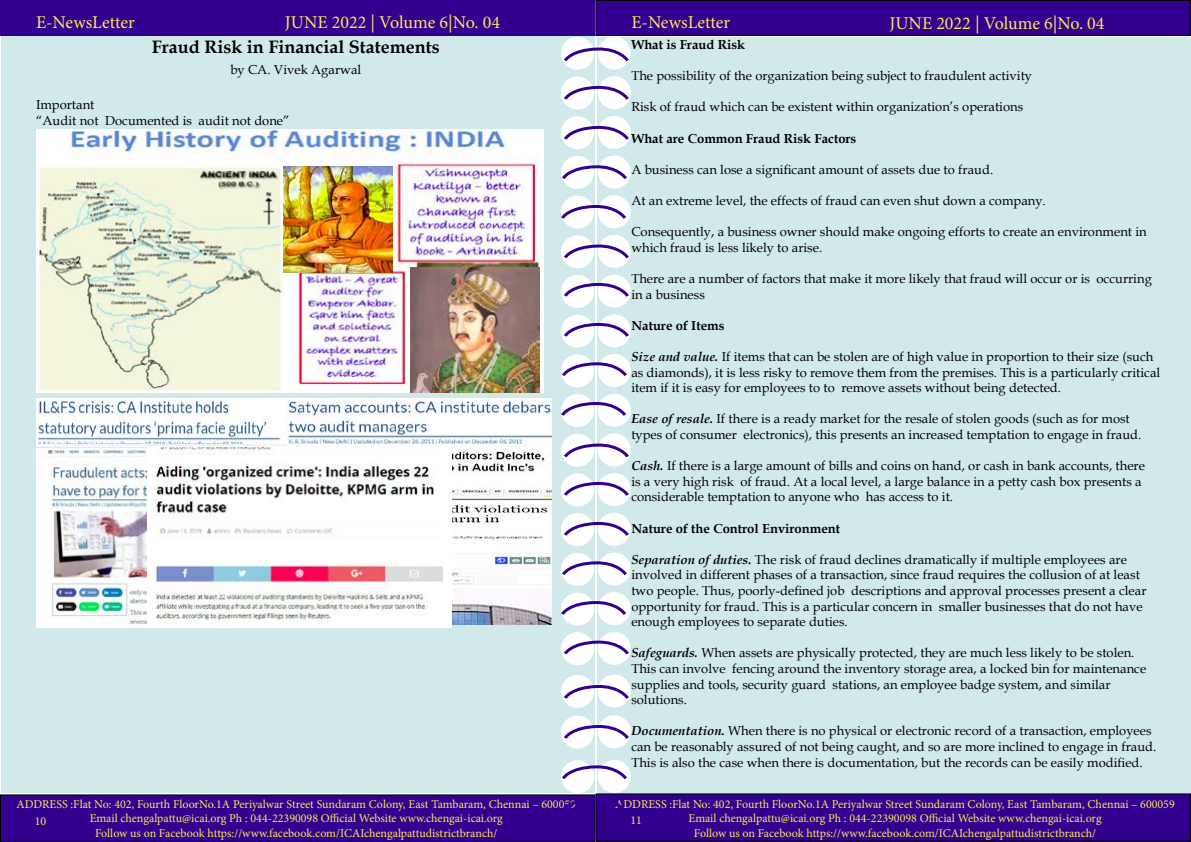
<style>
.page{position:relative;width:1191px;height:842px;background:#fff}
.page>*{position:absolute;margin:0;border:0;box-sizing:border-box;transform-origin:0 0}
.t1{font:18px "Minion Pro";color:#fce85d}
.t2{font:700 18px "Book Antiqua";color:#000}
.t3{font:13px/15.6px "Book Antiqua";color:#000}
.t4{font:700 13px "Book Antiqua";color:#000}
.t5{font:12px/14.4px "Minion Pro";color:#fce85d;text-align:center}
.s1{font-weight:700;font-style:italic}
</style>
<div class="page">
<div style="left:1px;top:36px;width:593px;height:757px;background:#d2e9ec"></div>
<div style="left:597px;top:37px;width:593px;height:757px;background:#d2e9ec"></div>
<div style="left:0;top:0;width:595px;height:36px;background:#32008f"></div>
<div style="left:596px;top:0;width:594px;height:36px;background:#32008f"></div>
<div style="left:595px;top:0;width:595px;height:36px;border:1px solid #000"></div>
<div style="left:596px;top:794px;width:594px;height:47px;background:#32008f"></div>
<div style="left:595px;top:793px;width:596px;height:49px;border:1px solid #000"></div>
<div style="left:598px;top:36px;width:33px;height:34px;background:#fff;border-radius:50%"></div>
<div style="left:561px;top:37px;width:33px;height:33px;background:#fff;border-radius:50%"></div>
<div style="left:598px;top:76px;width:33px;height:33px;background:#fff;border-radius:50%"></div>
<div style="left:561px;top:77px;width:33px;height:33px;background:#fff;border-radius:50%"></div>
<div style="left:598px;top:116px;width:33px;height:33px;background:#fff;border-radius:50%"></div>
<div style="left:561px;top:116px;width:33px;height:33px;background:#fff;border-radius:50%"></div>
<div style="left:598px;top:156px;width:33px;height:33px;background:#fff;border-radius:50%"></div>
<div style="left:561px;top:156px;width:33px;height:33px;background:#fff;border-radius:50%"></div>
<div style="left:598px;top:195px;width:33px;height:33px;background:#fff;border-radius:50%"></div>
<div style="left:561px;top:196px;width:33px;height:33px;background:#fff;border-radius:50%"></div>
<div style="left:598px;top:235px;width:33px;height:33px;background:#fff;border-radius:50%"></div>
<div style="left:561px;top:235px;width:33px;height:33px;background:#fff;border-radius:50%"></div>
<div style="left:598px;top:275px;width:33px;height:33px;background:#fff;border-radius:50%"></div>
<div style="left:561px;top:275px;width:33px;height:33px;background:#fff;border-radius:50%"></div>
<div style="left:598px;top:314px;width:33px;height:33px;background:#fff;border-radius:50%"></div>
<div style="left:561px;top:315px;width:33px;height:33px;background:#fff;border-radius:50%"></div>
<div style="left:598px;top:354px;width:33px;height:33px;background:#fff;border-radius:50%"></div>
<div style="left:561px;top:354px;width:33px;height:33px;background:#fff;border-radius:50%"></div>
<div style="left:598px;top:394px;width:33px;height:33px;background:#fff;border-radius:50%"></div>
<div style="left:561px;top:394px;width:33px;height:33px;background:#fff;border-radius:50%"></div>
<div style="left:598px;top:433px;width:33px;height:33px;background:#fff;border-radius:50%"></div>
<div style="left:561px;top:434px;width:33px;height:33px;background:#fff;border-radius:50%"></div>
<div style="left:598px;top:473px;width:33px;height:33px;background:#fff;border-radius:50%"></div>
<div style="left:561px;top:473px;width:33px;height:33px;background:#fff;border-radius:50%"></div>
<div style="left:598px;top:513px;width:33px;height:33px;background:#fff;border-radius:50%"></div>
<div style="left:561px;top:513px;width:33px;height:33px;background:#fff;border-radius:50%"></div>
<div style="left:598px;top:552px;width:33px;height:33px;background:#fff;border-radius:50%"></div>
<div style="left:561px;top:553px;width:33px;height:33px;background:#fff;border-radius:50%"></div>
<div style="left:598px;top:592px;width:33px;height:33px;background:#fff;border-radius:50%"></div>
<div style="left:561px;top:592px;width:33px;height:33px;background:#fff;border-radius:50%"></div>
<div style="left:598px;top:632px;width:33px;height:33px;background:#fff;border-radius:50%"></div>
<div style="left:561px;top:632px;width:33px;height:33px;background:#fff;border-radius:50%"></div>
<div style="left:598px;top:674px;width:33px;height:33px;background:#fff;border-radius:50%"></div>
<div style="left:561px;top:675px;width:33px;height:33px;background:#fff;border-radius:50%"></div>
<div style="left:598px;top:715px;width:33px;height:33px;background:#fff;border-radius:50%"></div>
<div style="left:561px;top:715px;width:33px;height:34px;background:#fff;border-radius:50%"></div>
<div style="left:598px;top:760px;width:33px;height:33px;background:#fff;border-radius:50%"></div>
<div style="left:561px;top:760px;width:33px;height:33px;background:#fff;border-radius:50%"></div>
<svg style="left:562px;top:45px;width:68px;height:19px"></svg>
<svg style="left:562px;top:441px;width:68px;height:19px"></svg>
<svg style="left:562px;top:242px;width:68px;height:19px"></svg>
<svg style="left:562px;top:638px;width:68px;height:19px"></svg>
<svg style="left:562px;top:84px;width:68px;height:18px"></svg>
<svg style="left:562px;top:480px;width:68px;height:18px"></svg>
<svg style="left:562px;top:281px;width:68px;height:18px"></svg>
<svg style="left:562px;top:683px;width:68px;height:18px"></svg>
<svg style="left:562px;top:124px;width:68px;height:18px"></svg>
<svg style="left:562px;top:520px;width:68px;height:18px"></svg>
<svg style="left:562px;top:321px;width:68px;height:18px"></svg>
<svg style="left:562px;top:723px;width:68px;height:18px"></svg>
<svg style="left:561px;top:163px;width:68px;height:18px"></svg>
<svg style="left:561px;top:559px;width:68px;height:18px"></svg>
<svg style="left:561px;top:360px;width:68px;height:18px"></svg>
<svg style="left:561px;top:763px;width:67px;height:18px"></svg>
<svg style="left:561px;top:203px;width:65px;height:18px"></svg>
<svg style="left:561px;top:599px;width:65px;height:18px"></svg>
<svg style="left:561px;top:400px;width:67px;height:18px"></svg>
<div style="left:0;top:794px;width:628px;height:48px;background:#32008f"></div>
<img style="left:36px;top:130px;width:507px;height:263px">
<img style="left:410px;top:267px;width:129px;height:125px">
<img style="left:283px;top:166px;width:109px;height:106px">
<img style="left:36px;top:398px;width:515px;height:47px">
<img style="left:36px;top:445px;width:252px;height:183px">
<img style="left:288px;top:445px;width:263px;height:44px">
<img style="left:451px;top:489px;width:100px;height:136px">
<img style="left:148px;top:448px;width:303px;height:180px">
<h1 class="t1" style="left:36px;top:10px;width:100px">E-NewsLetter</h1>
<h1 class="t1" style="left:285px;top:10px;width:217px">JUNE 2022 | Volume 6|No. 04</h1>
<h1 class="t1" style="left:631px;top:10px;width:100px">E-NewsLetter</h1>
<h1 class="t1" style="left:889px;top:11px;width:217px">JUNE 2022 | Volume 6|No. 04</h1>
<h1 class="t2" style="left:152px;top:34px;width:289px">Fraud Risk in Financial Statements</h1>
<p class="t3" style="left:230px;top:62px;width:132px">by CA. Vivek Agarwal</p>
<p class="t3" style="left:36px;top:97px;width:255px">Important<br>“Audit not Documented is audit not done”</p>
<p class="t4" style="left:631px;top:36px;width:115px">What is Fraud Risk</p>
<p class="t3" style="left:631px;top:68px;width:402px">The possibility of the organization being subject to fraudulent activity</p>
<p class="t3" style="left:631px;top:99px;width:393px">Risk of fraud which can be existent within organization’s operations</p>
<p class="t4" style="left:631px;top:129px;width:226px">What are Common Fraud Risk Factors</p>
<p class="t3" style="left:631px;top:161px;width:363px">A business can lose a significant amount of assets due to fraud.</p>
<p class="t3" style="left:631px;top:192px;width:416px">At an extreme level, the effects of fraud can even shut down a company.</p>
<p class="t3" style="left:631px;top:224px;width:517px">Consequently, a business owner should make ongoing efforts to create an environment in which fraud is less likely to arise.</p>
<p class="t3" style="left:631px;top:270px;width:522px">There are a number of factors that make it more likely that fraud will occur or is occurring in a business</p>
<p class="t4" style="left:631px;top:316px;width:95px">Nature of Items</p>
<p class="t3" style="left:631px;top:348px;width:530px"><span class="s1">Size and value.</span> If items that can be stolen are of high value in proportion to their size (such as diamonds), it is less risky to remove them from the premises. This is a particularly critical item if it is easy for employees to to remove assets without being detected.</p>
<p class="t3" style="left:631px;top:411px;width:511px"><span class="s1">Ease of resale.</span> If there is a ready market for the resale of stolen goods (such as for most types of consumer electronics), this presents an increased temptation to engage in fraud.</p>
<p class="t3" style="left:631px;top:458px;width:515px"><span class="s1">Cash.</span> If there is a large amount of bills and coins on hand, or cash in bank accounts, there is a very high risk of fraud. At a local level, a large balance in a petty cash box presents a considerable temptation to anyone who has access to it.</p>
<p class="t4" style="left:631px;top:519px;width:210px">Nature of the Control Environment</p>
<p class="t3" style="left:631px;top:551px;width:516px"><span class="s1">Separation of duties.</span> The risk of fraud declines dramatically if multiple employees are involved in different phases of a transaction, since fraud requires the collusion of at least two people. Thus, poorly-defined job descriptions and approval processes present a clear opportunity for fraud. This is a particular concern in smaller businesses that do not have enough employees to separate duties.</p>
<p class="t3" style="left:631px;top:645px;width:516px"><span class="s1">Safeguards.</span> When assets are physically protected, they are much less likely to be stolen.<br>This can involve fencing around the inventory storage area, a locked bin for maintenance supplies and tools, security guard stations, an employee badge system, and similar solutions.</p>
<p class="t3" style="left:631px;top:723px;width:526px"><span class="s1">Documentation.</span> When there is no physical or electronic record of a transaction, employees can be reasonably assured of not being caught, and so are more inclined to engage in fraud.<br>This is also the case when there is documentation, but the records can be easily modified.</p>
<p class="t5" style="left:16px;top:797px;width:561px">ADDRESS :Flat No: 402, Fourth FloorNo.1A Periyalwar Street Sundaram Colony, East Tambaram, Chennai – 600059<br>Email chengalpattu@icai.org Ph : 044-22390098 Official Website www.chengai-icai.org<br>Follow us on Facebook https://www.facebook.com/ICAIchengalpattudistrictbranch/</p>
<p class="t5" style="left:35px;top:814px;width:13px">10</p>
<p class="t5" style="left:615px;top:797px;width:561px">ADDRESS :Flat No: 402, Fourth FloorNo.1A Periyalwar Street Sundaram Colony, East Tambaram, Chennai – 600059<br>Email chengalpattu@icai.org Ph : 044-22390098 Official Website www.chengai-icai.org<br>Follow us on Facebook https://www.facebook.com/ICAIchengalpattudistrictbranch/</p>
<p class="t5" style="left:630px;top:813px;width:13px">11</p>
</div>
